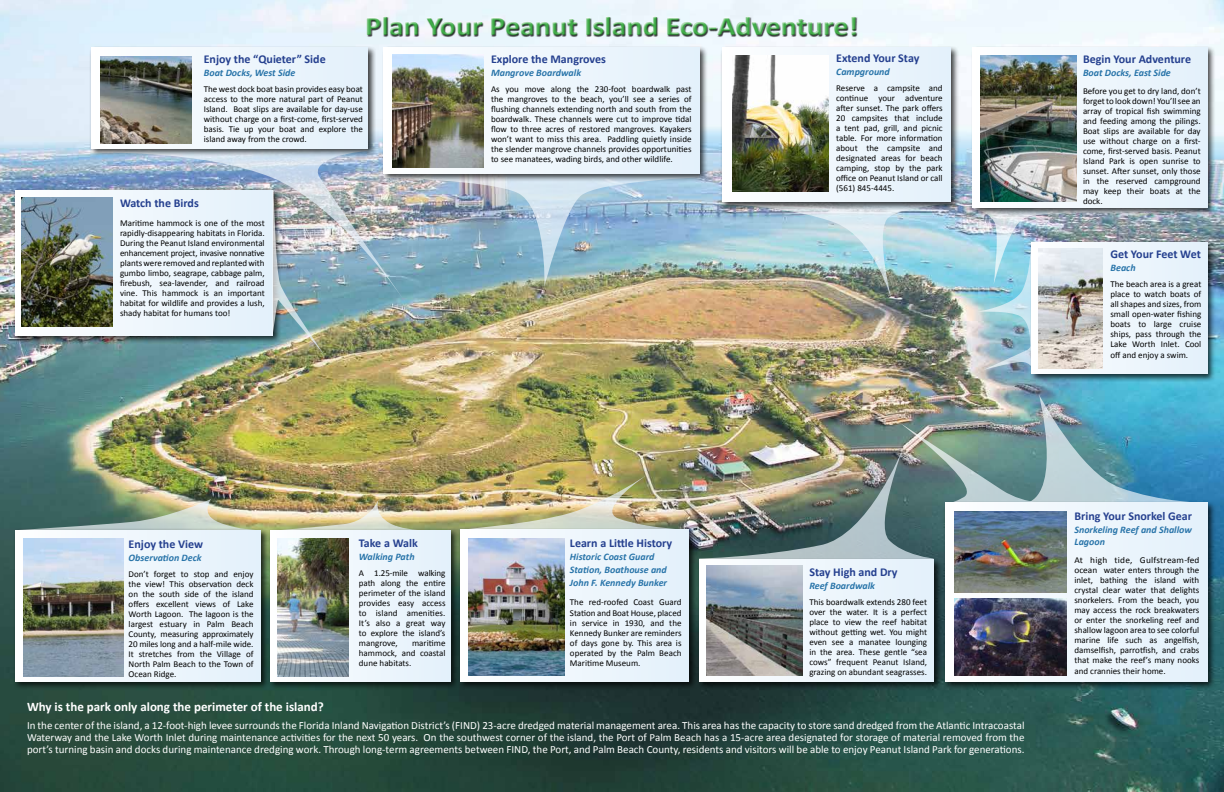
<style>
.page{position:relative;width:1224px;height:792px;background:#fff}
.page>*{position:absolute;margin:0;border:0;box-sizing:border-box;transform-origin:0 0}
.t1{font:700 27px "Calibri";color:#41ad49;scale:1.11 1}
.t2{font:700 13px "Calibri";color:#fff}
.t3{font:700 12px "Calibri";color:#25408f}
.t4{font:11px/12px "Calibri";color:#fff;text-align:justify}
.t5{font:italic 700 10px/13px "Calibri";color:#2874a9}
.t6{font:9px/10px "Calibri";color:#000;text-align:justify}
.t7{font:9px/10.1px "Calibri";color:#000;text-align:justify;scale:1.04 1}
</style>
<div class="page">
<img style="left:0;top:0;width:1224px;height:792px">
<img style="left:15px;top:499px;width:246px;height:29px">
<img style="left:271px;top:499px;width:180px;height:29px">
<img style="left:458px;top:474px;width:229px;height:54px">
<img style="left:722px;top:210px;width:229px;height:90px">
<img style="left:407px;top:182px;width:292px;height:104px">
<img style="left:91px;top:149px;width:316px;height:155px">
<img style="left:974px;top:216px;width:150px;height:158px">
<img style="left:699px;top:395px;width:508px;height:164px">
<div style="left:943px;top:501px;width:273px;height:189px;background:#000;opacity:.75"></div>
<svg style="left:945px;top:503px;width:262px;height:179px"></svg>
<div style="left:697px;top:558px;width:245px;height:132px;background:#000;opacity:.75"></div>
<div style="left:699px;top:560px;width:235px;height:122px;background:#eaf4fc"></div>
<div style="left:458px;top:528px;width:239px;height:162px;background:#000;opacity:.75"></div>
<div style="left:460px;top:530px;width:229px;height:152px;background:linear-gradient(to right,#f2f6fb,#e6f2fb)"></div>
<div style="left:13px;top:528px;width:256px;height:162px;background:#000;opacity:.75"></div>
<svg style="left:15px;top:530px;width:246px;height:152px"></svg>
<div style="left:13px;top:188px;width:268px;height:156px;background:#000;opacity:.75"></div>
<div style="left:15px;top:190px;width:258px;height:146px;background:linear-gradient(to right,#fdfeff,#e3f0fb)"></div>
<div style="left:89px;top:45px;width:287px;height:112px;background:#000;opacity:.75"></div>
<svg style="left:91px;top:48px;width:277px;height:100px"></svg>
<div style="left:1030px;top:240px;width:186px;height:142px;background:#000;opacity:.75"></div>
<svg style="left:1032px;top:243px;width:175px;height:131px"></svg>
<div style="left:971px;top:45px;width:245px;height:171px;background:#000;opacity:.75"></div>
<div style="left:973px;top:48px;width:234px;height:160px;background:linear-gradient(to right,#fdfeff,#e3f0fb)"></div>
<div style="left:382px;top:45px;width:326px;height:137px;background:#000;opacity:.75"></div>
<div style="left:384px;top:48px;width:315px;height:126px;background:#ecf5fc"></div>
<div style="left:268px;top:528px;width:191px;height:162px;background:#000;opacity:.75"></div>
<svg style="left:271px;top:530px;width:180px;height:152px"></svg>
<div style="left:720px;top:45px;width:239px;height:165px;background:#000;opacity:.75"></div>
<div style="left:722px;top:48px;width:229px;height:154px;background:linear-gradient(to right,#fdfeff,#e3f0fb)"></div>
<img style="left:24px;top:538px;width:99px;height:138px">
<img style="left:468px;top:539px;width:97px;height:137px">
<img style="left:278px;top:538px;width:70px;height:138px">
<img style="left:21px;top:198px;width:91px;height:129px">
<img style="left:100px;top:57px;width:91px;height:86px">
<img style="left:732px;top:55px;width:97px;height:136px">
<img style="left:980px;top:55px;width:96px;height:147px">
<img style="left:955px;top:512px;width:111px;height:80px">
<img style="left:706px;top:566px;width:97px;height:110px">
<img style="left:1039px;top:248px;width:63px;height:120px">
<img style="left:392px;top:54px;width:91px;height:113px">
<img style="left:955px;top:599px;width:111px;height:77px">
<img style="left:273px;top:190px;width:51px;height:165px">
<div style="left:366px;top:16px;width:491px;height:20px;background:#ecf6fc"></div>
<div style="left:366px;top:17px;width:491px;height:20px;background:#000;opacity:.75"></div>
<h1 class="t1" style="left:366px;top:9px;width:445px">Plan Your Peanut Island Eco-Adventure!</h1>
<h3 class="t3" style="left:204px;top:52px;width:123px">Enjoy the “Quieter” Side</h3>
<p class="t5" style="left:204px;top:66px;width:93px">Boat Docks, West Side</p>
<p class="t6" style="left:204px;top:84px;width:161px">The west dock boat basin provides easy boat access to the more natural part of Peanut Island. Boat slips are available for day-use without charge on a first-come, first-served basis. Tie up your boat and explore the island away from the crowd.</p>
<h3 class="t3" style="left:120px;top:195px;width:80px">Watch the Birds</h3>
<p class="t6" style="left:120px;top:218px;width:146px">Maritime hammock is one of the most rapidly-disappearing habitats in Florida.<br>During the Peanut Island environmental enhancement project, invasive nonnative plants were removed and replanted with gumbo limbo, seagrape, cabbage palm, firebush, sea-lavender, and railroad vine. This hammock is an important habitat for wildlife and provides a lush, shady habitat for humans too!</p>
<h3 class="t3" style="left:491px;top:52px;width:116px">Explore the Mangroves</h3>
<p class="t5" style="left:491px;top:66px;width:92px">Mangrove Boardwalk</p>
<p class="t6" style="left:491px;top:84px;width:202px">As you move along the 230-foot boardwalk past the mangroves to the beach, you’ll see a series of flushing channels extending north and south from the boardwalk. These channels were cut to improve tidal flow to three acres of restored mangroves. Kayakers won’t want to miss this area. Paddling quietly inside the slender mangrove channels provides opportunities to see manatees, wading birds, and other wildlife.</p>
<h3 class="t3" style="left:836px;top:50px;width:85px">Extend Your Stay</h3>
<p class="t5" style="left:836px;top:65px;width:55px">Campground</p>
<p class="t6" style="left:836px;top:83px;width:108px">Reserve a campsite and continue your adventure after sunset. The park offers 20 campsites that include a tent pad, grill, and picnic table. For more information about the campsite and designated areas for beach camping, stop by the park office on Peanut Island or call (561) 845-4445.</p>
<h3 class="t3" style="left:1083px;top:51px;width:110px">Begin Your Adventure</h3>
<p class="t5" style="left:1083px;top:66px;width:89px">Boat Docks, East Side</p>
<p class="t6" style="left:1083px;top:86px;width:119px">Before you get to dry land, don’t forget to look down! You’ll see an array of tropical fish swimming and feeding among the pilings.<br>Boat slips are available for day use without charge on a first&shy;come, first-served basis. Peanut Island Park is open sunrise to sunset. After sunset, only those in the reserved campground may keep their boats at the dock.</p>
<h3 class="t3" style="left:1110px;top:246px;width:92px">Get Your Feet Wet</h3>
<p class="t5" style="left:1110px;top:261px;width:27px">Beach</p>
<p class="t6" style="left:1110px;top:279px;width:92px">The beach area is a great place to watch boats of all shapes and sizes, from small open-water fishing boats to large cruise ships, pass through the Lake Worth Inlet. Cool</p>
<p class="t6" style="left:1110px;top:350px;width:79px">off and enjoy a swim.</p>
<h3 class="t3" style="left:129px;top:536px;width:76px">Enjoy the View</h3>
<p class="t5" style="left:129px;top:551px;width:75px">Observation Deck</p>
<p class="t6" style="left:129px;top:569px;width:126px">Don’t forget to stop and enjoy the view! This observation deck on the south side of the island offers excellent views of Lake Worth Lagoon. The lagoon is the largest estuary in Palm Beach County, measuring approximately 20 miles long and a half-mile wide.<br>It stretches from the Village of North Palm Beach to the Town of Ocean Ridge.</p>
<h3 class="t3" style="left:359px;top:536px;width:60px">Take a Walk</h3>
<p class="t5" style="left:359px;top:550px;width:57px">Walking Path</p>
<p class="t6" style="left:359px;top:568px;width:88px">A 1.25-mile walking path along the entire perimeter of the island provides easy access to island amenities.<br>It’s also a great way to explore the island’s mangrove,</p>
<p class="t6" style="left:359px;top:638px;width:88px;text-indent:53px">maritime hammock, and coastal dune habitats.</p>
<h3 class="t3" style="left:570px;top:536px;width:104px">Learn a Little History</h3>
<p class="t5" style="left:570px;top:550px;width:99px">Historic Coast Guard<br>Station, Boathouse and<br>John F. Kennedy Bunker</p>
<p class="t6" style="left:570px;top:597px;width:113px;line-height:11px">The red-roofed Coast Guard<br>Station and Boat House, placed</p>
<p class="t6" style="left:570px;top:618px;width:113px">in service in 1930, and the Kennedy Bunker are reminders of days gone by. This area is operated by the Palm Beach Maritime Museum.</p>
<h3 class="t3" style="left:809px;top:564px;width:90px">Stay High and Dry</h3>
<p class="t5" style="left:809px;top:579px;width:67px">Reef Boardwalk</p>
<p class="t6" style="left:809px;top:597px;width:119px">This boardwalk extends 280 feet over the water. It is a perfect place to view the reef habitat without getting wet. You might even see a manatee lounging in the area. These gentle “sea cows” frequent Peanut Island, grazing on abundant seagrasses.</p>
<h2 class="t2" style="left:27px;top:699px;width:298px">Why is the park only along the perimeter of the island?</h2>
<p class="t4" style="left:27px;top:720px;width:999px">In the center of the island, a 12-foot-high levee surrounds the Florida Inland Navigation District’s (FIND) 23-acre dredged material management area. This area has the capacity to store sand dredged from the Atlantic Intracoastal Waterway and the Lake Worth Inlet during maintenance activities for the next 50 years. On the southwest corner of the island, the Port of Palm Beach has a 15-acre area designated for storage of material removed from the port’s turning basin and docks during maintenance dredging work. Through long-term agreements between FIND, the Port, and Palm Beach County, residents and visitors will be able to enjoy Peanut Island Park for generations.</p>
<h3 class="t3" style="left:1074px;top:508px;width:119px">Bring Your Snorkel Gear</h3>
<p class="t5" style="left:1074px;top:523px;width:119px;line-height:12px">Snorkeling Reef and Shallow<br>Lagoon</p>
<p class="t7" style="left:1074px;top:555px;width:122px">At high tide, Gulfstream-fed ocean water enters through the inlet, bathing the island with crystal clear water that delights snorkelers. From the beach, you may access the rock breakwaters or enter the snorkeling reef and shallow lagoon area to see colorful marine life such as angelfish, damselfish, parrotfish, and crabs that make the reef’s many nooks and crannies their home.</p>
</div>
